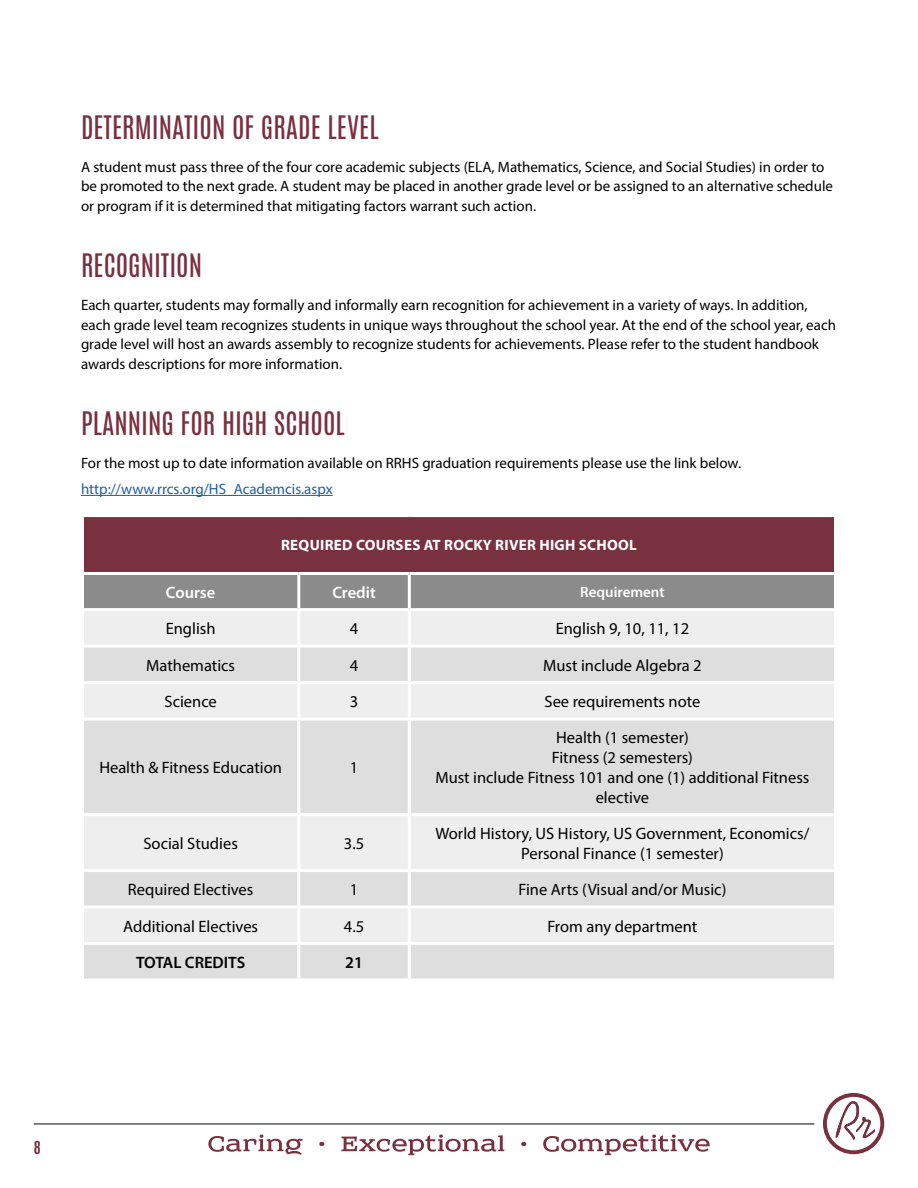
<style>
.page{position:relative;width:918px;height:1188px;background:#fff}
.page>*{position:absolute;margin:0;border:0;box-sizing:border-box;transform-origin:0 0}
.t1{font:27px "Antonio";color:#79303f}
.t2{font:16.5px/19.8px "Myriad Pro";color:#000;text-align:center}
.t3{font:600 16.5px "Myriad Pro";color:#000}
.t4{font:600 16.5px "Myriad Pro";color:#fff}
.t5{font:15px/19.5px "Myriad Pro";color:#000}
.t6{font:700 15px "Myriad Pro";letter-spacing:.02em;color:#fff}
.t7{font:15px "Myriad Pro";color:#215e9e}
.t8{font:600 15px "Myriad Pro";color:#fff}
.t9{font:700 15px "Antonio";color:#79303f}
</style>
<div class="page">
<svg style="left:208px;top:1135px;width:95px;height:20px"></svg>
<svg style="left:319px;top:1142px;width:5px;height:4px"></svg>
<svg style="left:341px;top:1135px;width:163px;height:20px"></svg>
<svg style="left:521px;top:1142px;width:5px;height:4px"></svg>
<svg style="left:543px;top:1135px;width:167px;height:20px"></svg>
<svg style="left:823px;top:1093px;width:61px;height:61px"></svg>
<hr style="left:34px;top:1123px;width:780px;height:2px;background:#595959">
<div style="left:82px;top:516px;width:754px;height:57px;background:#79303f"></div>
<div style="left:84px;top:575px;width:750px;height:33px;background:#8b8b8b"></div>
<div style="left:84px;top:611px;width:750px;height:34px;background:#eee"></div>
<svg style="left:84px;top:648px;width:750px;height:331px;fill:#dedede"></svg>
<hr style="left:834px;top:517px;width:3px;height:55px;background:#fff">
<hr style="left:81px;top:514px;width:218px;height:3px;background:#fff">
<hr style="left:81px;top:517px;width:3px;height:55px;background:#fff">
<hr style="left:299px;top:514px;width:110px;height:3px;background:#fff">
<hr style="left:409px;top:514px;width:428px;height:3px;background:#fff">
<hr style="left:81px;top:572px;width:218px;height:3px;background:#fff">
<hr style="left:299px;top:572px;width:110px;height:3px;background:#fff">
<hr style="left:297px;top:575px;width:3px;height:33px;background:#fff">
<hr style="left:409px;top:572px;width:428px;height:3px;background:#fff">
<hr style="left:408px;top:575px;width:3px;height:33px;background:#fff">
<hr style="left:297px;top:611px;width:3px;height:34px;background:#fff">
<hr style="left:408px;top:611px;width:3px;height:34px;background:#fff">
<hr style="left:297px;top:648px;width:3px;height:33px;background:#fff">
<hr style="left:408px;top:648px;width:3px;height:33px;background:#fff">
<hr style="left:81px;top:681px;width:218px;height:3px;background:#fff">
<hr style="left:299px;top:681px;width:110px;height:3px;background:#fff">
<hr style="left:297px;top:684px;width:3px;height:34px;background:#fff">
<hr style="left:409px;top:681px;width:428px;height:3px;background:#fff">
<hr style="left:408px;top:684px;width:3px;height:34px;background:#fff">
<hr style="left:81px;top:718px;width:218px;height:3px;background:#fff">
<hr style="left:299px;top:718px;width:110px;height:3px;background:#fff">
<hr style="left:297px;top:721px;width:3px;height:92px;background:#fff">
<hr style="left:409px;top:718px;width:428px;height:3px;background:#fff">
<hr style="left:408px;top:721px;width:3px;height:92px;background:#fff">
<hr style="left:81px;top:813px;width:218px;height:3px;background:#fff">
<hr style="left:299px;top:813px;width:110px;height:3px;background:#fff">
<hr style="left:297px;top:816px;width:3px;height:53px;background:#fff">
<hr style="left:409px;top:813px;width:428px;height:3px;background:#fff">
<hr style="left:408px;top:816px;width:3px;height:53px;background:#fff">
<hr style="left:81px;top:869px;width:218px;height:3px;background:#fff">
<hr style="left:299px;top:869px;width:110px;height:3px;background:#fff">
<hr style="left:297px;top:872px;width:3px;height:34px;background:#fff">
<hr style="left:409px;top:869px;width:428px;height:3px;background:#fff">
<hr style="left:408px;top:872px;width:3px;height:34px;background:#fff">
<hr style="left:81px;top:906px;width:218px;height:3px;background:#fff">
<hr style="left:299px;top:906px;width:110px;height:3px;background:#fff">
<hr style="left:297px;top:909px;width:3px;height:33px;background:#fff">
<hr style="left:409px;top:906px;width:428px;height:3px;background:#fff">
<hr style="left:408px;top:909px;width:3px;height:33px;background:#fff">
<hr style="left:81px;top:942px;width:218px;height:3px;background:#fff">
<hr style="left:299px;top:942px;width:110px;height:3px;background:#fff">
<hr style="left:297px;top:945px;width:3px;height:34px;background:#fff">
<hr style="left:409px;top:942px;width:428px;height:3px;background:#fff">
<hr style="left:408px;top:945px;width:3px;height:34px;background:#fff">
<hr style="left:81px;top:495px;width:252px;height:1px;background:#215e9e">
<h1 class="t1" style="left:81px;top:107px;width:299px">DETERMINATION OF GRADE LEVEL</h1>
<p class="t5" style="left:81px;top:157px;width:754px">A student must pass three of the four core academic subjects (ELA, Mathematics, Science, and Social Studies) in order to be promoted to the next grade. A student may be placed in another grade level or be assigned to an alternative schedule or program if it is determined that mitigating factors warrant such action.</p>
<h1 class="t1" style="left:81px;top:246px;width:123px">RECOGNITION</h1>
<p class="t5" style="left:81px;top:295px;width:757px">Each quarter, students may formally and informally earn recognition for achievement in a variety of ways. In addition, each grade level team recognizes students in unique ways throughout the school year. At the end of the school year, each grade level will host an awards assembly to recognize students for achievements. Please refer to the student handbook awards descriptions for more information.</p>
<h1 class="t1" style="left:81px;top:403px;width:265px">PLANNING FOR HIGH SCHOOL</h1>
<p class="t5" style="left:81px;top:453px;width:662px">For the most up to date information available on RRHS graduation requirements please use the link below.</p>
<p class="t7" style="left:81px;top:480px;width:253px">http://www.rrcs.org/HS_Academcis.aspx</p>
<p class="t6" style="left:281px;top:535px;width:357px">REQUIRED COURSES AT ROCKY RIVER HIGH SCHOOL</p>
<p class="t4" style="left:166px;top:582px;width:51px">Course</p>
<p class="t4" style="left:332px;top:582px;width:45px">Credit</p>
<p class="t8" style="left:580px;top:583px;width:86px">Requirement</p>
<p class="t2" style="left:166px;top:618px;width:51px">English</p>
<p class="t2" style="left:350px;top:618px;width:10px">4</p>
<p class="t2" style="left:556px;top:618px;width:135px">English 9, 10, 11, 12</p>
<p class="t2" style="left:146px;top:655px;width:91px">Mathematics</p>
<p class="t2" style="left:350px;top:655px;width:10px">4</p>
<p class="t2" style="left:543px;top:655px;width:160px">Must include Algebra 2</p>
<p class="t2" style="left:164px;top:691px;width:54px">Science</p>
<p class="t2" style="left:350px;top:691px;width:10px">3</p>
<p class="t2" style="left:544px;top:691px;width:157px">See requirements note</p>
<p class="t2" style="left:99px;top:757px;width:184px">Health &amp; Fitness Education</p>
<p class="t2" style="left:350px;top:757px;width:10px">1</p>
<p class="t2" style="left:435px;top:728px;width:376px">Health (1 semester)<br>Fitness (2 semesters)<br>Must include Fitness 101 and one (1) additional Fitness elective</p>
<p class="t2" style="left:143px;top:833px;width:96px">Social Studies</p>
<p class="t2" style="left:344px;top:833px;width:22px">3.5</p>
<p class="t2" style="left:435px;top:823px;width:376px">World History, US History, US Government, Economics/<br>Personal Finance (1 semester)</p>
<p class="t2" style="left:128px;top:879px;width:127px">Required Electives</p>
<p class="t2" style="left:350px;top:879px;width:10px">1</p>
<p class="t2" style="left:518px;top:879px;width:209px">Fine Arts (Visual and/or Music)</p>
<p class="t2" style="left:123px;top:916px;width:137px">Additional Electives</p>
<p class="t2" style="left:344px;top:916px;width:22px">4.5</p>
<p class="t2" style="left:547px;top:916px;width:152px">From any department</p>
<p class="t3" style="left:136px;top:952px;width:111px">TOTAL CREDITS</p>
<p class="t3" style="left:345px;top:952px;width:19px">21</p>
<p class="t9" style="left:34px;top:1136px;width:8px">8</p>
</div>
